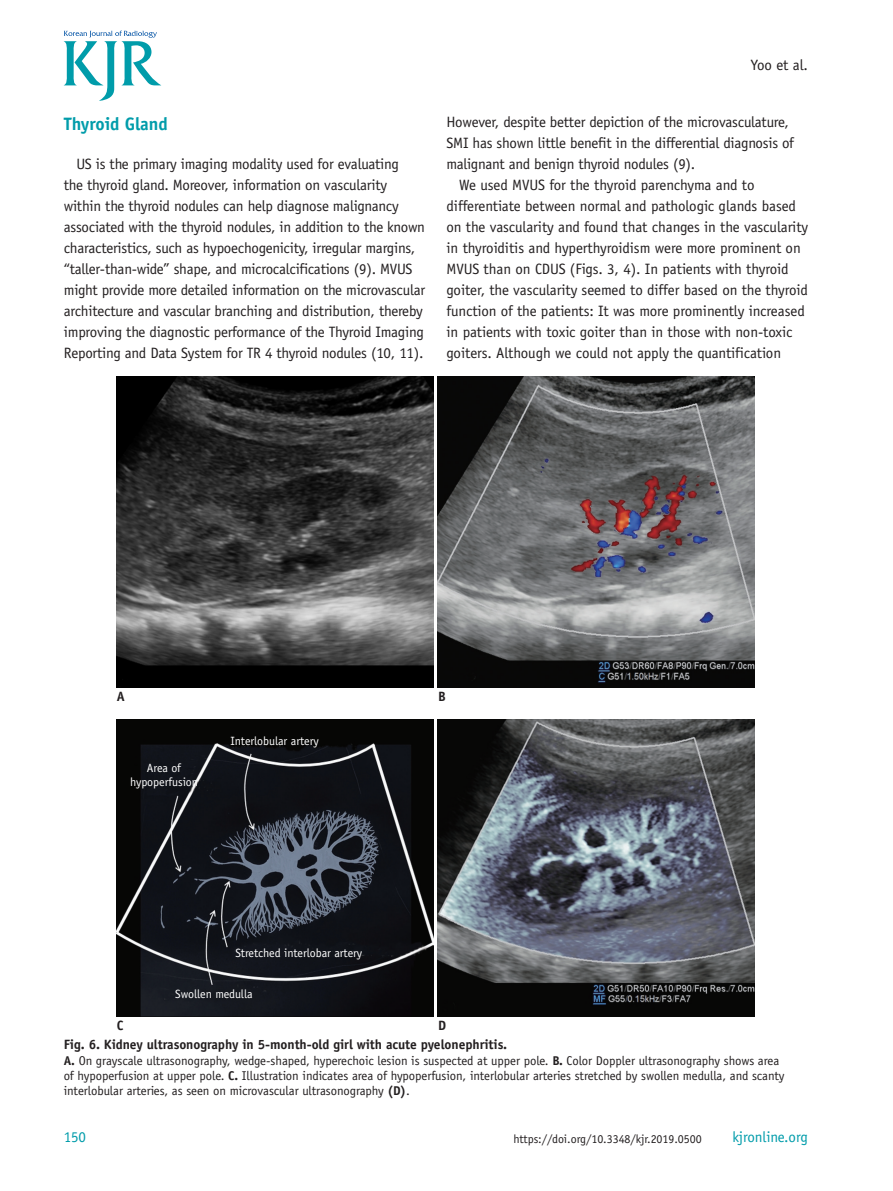
<style>
.page{position:relative;width:893px;height:1191px;background:#fff}
.page>*{position:absolute;margin:0;border:0;box-sizing:border-box;transform-origin:0 0}
.t1{font:700 18px "Officina Sans Std";letter-spacing:-.005em;color:#009caa}
.t2{font:15px/21px "Officina Sans Std";letter-spacing:-.015em;color:#231f20}
.t3{font:15px "Officina Sans Std";letter-spacing:-.005em;color:#009caa}
.t4{font:700 13.5px "Officina Sans Std";letter-spacing:-.005em;color:#231f20}
.t5{font:12.75px/15.3px "Officina Sans Std";letter-spacing:-.005em;color:#231f20}
.t6{font:12px/13.5px "Officina Sans Std";letter-spacing:-.005em;color:#fff;text-align:center}
.t7{font:12px "Officina Sans Std";letter-spacing:-.005em;color:#231f20}
.s1{font-weight:700}
</style>
<div class="page">
<svg style="left:64px;top:31px;width:97px;height:70px"></svg>
<img style="left:117px;top:376px;width:317px;height:312px">
<img style="left:438px;top:719px;width:317px;height:297px">
<img style="left:438px;top:376px;width:317px;height:312px">
<img style="left:117px;top:720px;width:317px;height:296px">
<p class="t1" style="left:64px;top:112px;width:105px">Thyroid Gland</p>
<p class="t2" style="left:64px;top:154px;width:363px;text-indent:13px">US is the primary imaging modality used for evaluating<br>the thyroid gland. Moreover, information on vascularity within the thyroid nodules can help diagnose malignancy associated with the thyroid nodules, in addition to the known characteristics, such as hypoechogenicity, irregular margins, “taller-than-wide” shape, and microcalcifications (9). MVUS might provide more detailed information on the microvascular architecture and vascular branching and distribution, thereby improving the diagnostic performance of the Thyroid Imaging Reporting and Data System for TR 4 thyroid nodules (10, 11).</p>
<p class="t2" style="left:751px;top:54px;width:59px">Yoo et al.</p>
<p class="t2" style="left:446px;top:112px;width:344px">However, despite better depiction of the microvasculature,</p>
<p class="t2" style="left:446px;top:133px;width:349px">SMI has shown little benefit in the differential diagnosis of</p>
<p class="t2" style="left:446px;top:154px;width:250px">malignant and benign thyroid nodules (9).</p>
<p class="t2" style="left:459px;top:175px;width:297px">We used MVUS for the thyroid parenchyma and to</p>
<p class="t2" style="left:446px;top:196px;width:351px">differentiate between normal and pathologic glands based</p>
<p class="t2" style="left:446px;top:217px;width:363px">on the vascularity and found that changes in the vascularity</p>
<p class="t2" style="left:446px;top:238px;width:356px">in thyroiditis and hyperthyroidism were more prominent on</p>
<p class="t2" style="left:446px;top:259px;width:344px">MVUS than on CDUS (Figs. 3, 4). In patients with thyroid</p>
<p class="t2" style="left:446px;top:280px;width:363px">goiter, the vascularity seemed to differ based on the thyroid</p>
<p class="t2" style="left:446px;top:301px;width:360px">function of the patients: It was more prominently increased</p>
<p class="t2" style="left:446px;top:322px;width:347px">in patients with toxic goiter than in those with non-toxic</p>
<p class="t2" style="left:446px;top:343px;width:336px">goiters. Although we could not apply the quantification</p>
<p class="t4" style="left:117px;top:688px;width:10px">A</p>
<p class="t6" style="left:130px;top:761px;width:69px">Area of hypoperfusion</p>
<p class="t6" style="left:230px;top:734px;width:90px">Interlobular artery</p>
<p class="t6" style="left:235px;top:946px;width:128px">Stretched interlobar artery</p>
<p class="t4" style="left:117px;top:1016px;width:8px">C</p>
<p class="t6" style="left:175px;top:987px;width:79px">Swollen medulla</p>
<p class="t4" style="left:438px;top:688px;width:9px">B</p>
<p class="t4" style="left:438px;top:1016px;width:10px">D</p>
<p class="t4" style="left:64px;top:1036px;width:445px">Fig. 6. Kidney ultrasonography in 5-month-old girl with acute pyelonephritis.</p>
<p class="t5" style="left:64px;top:1052px;width:722px"><span class="s1">A.</span> On grayscale ultrasonography, wedge-shaped, hyperechoic lesion is suspected at upper pole. <span class="s1">B.</span> Color Doppler ultrasonography shows area of hypoperfusion at upper pole. <span class="s1">C.</span> Illustration indicates area of hypoperfusion, interlobular arteries stretched by swollen medulla, and scanty interlobular arteries, as seen on microvascular ultrasonography <span class="s1">(D)</span>.</p>
<p class="t3" style="left:64px;top:1128px;width:24px">150</p>
<p class="t7" style="left:513px;top:1132px;width:190px">https://doi.org/10.3348/kjr.2019.0500</p>
<p class="t3" style="left:732px;top:1128px;width:77px">kjronline.org</p>
</div>
